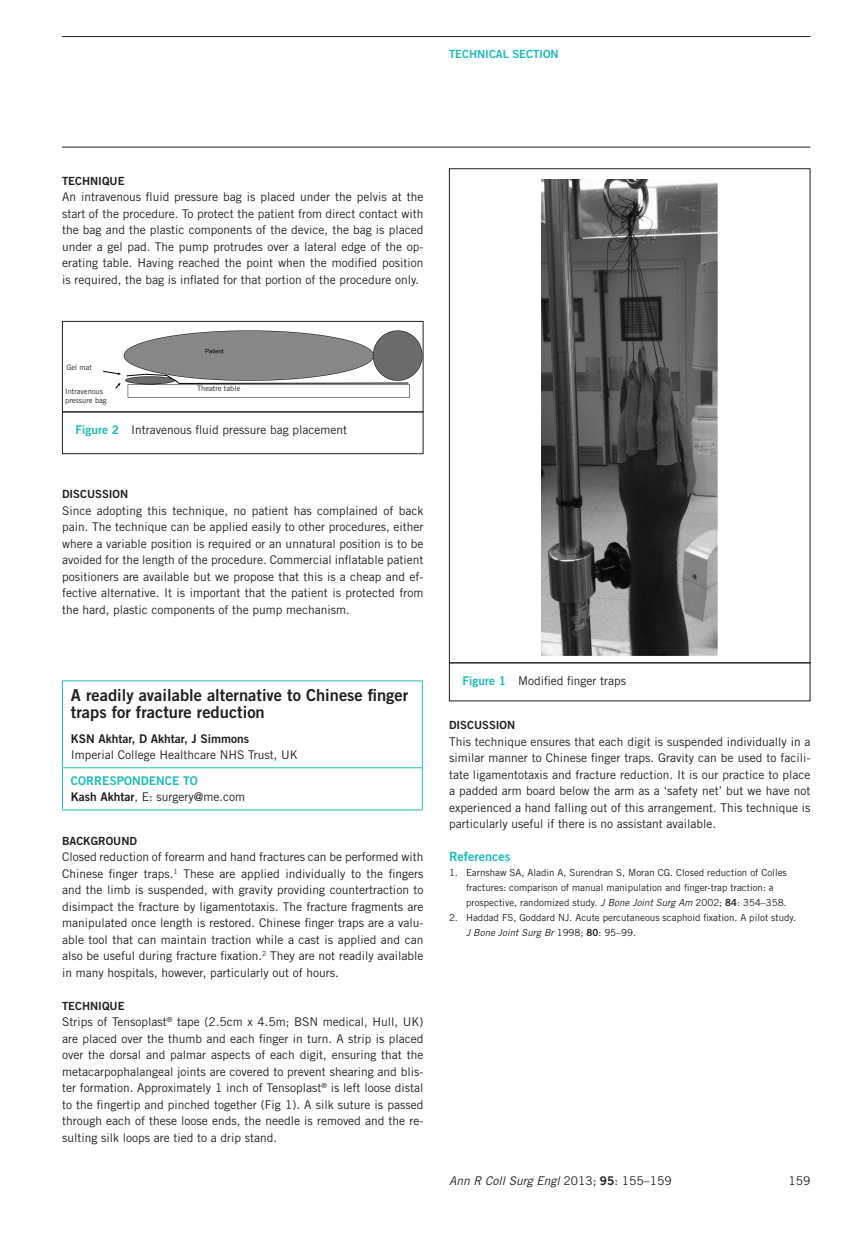
<style>
.page{position:relative;width:864px;height:1234px;background:#fff}
.page>*{position:absolute;margin:0;border:0;box-sizing:border-box;transform-origin:0 0}
.t1{font:16.5px/16.5px "Trade Gothic LT Std Bd 2";color:#231f20}
.t2{font:12.75px "Trade Gothic LT Std Bd 2";color:#1dbcb8}
.t3{font:12px/16.5px "Trade Gothic LT Std";color:#231f20;text-align:justify}
.t4{font:italic 12px "Trade Gothic LT Std";color:#231f20}
.t5{font:12px "Trade Gothic LT Std Bd 2";color:#231f20}
.t6{font:12px "Trade Gothic LT Std Bd 2";color:#1dbcb8}
.t7{font:11.25px "Trade Gothic LT Std Bd 2";color:#231f20}
.t8{font:11.25px "Trade Gothic LT Std Bd 2";color:#1dbcb8}
.t9{font:9.75px/15px "Trade Gothic LT Std";color:#231f20}
.t10{font:7.5px/9px "Trade Gothic LT Std";color:#231f20}
.s1{font-family:"Trade Gothic LT Std Bd 2";color:#1dbcb8}
.s2{font-family:"Trade Gothic LT Std Bd 2"}
.s3{font-style:italic}
.s4{font-style:normal}
.s5{font-family:"Trade Gothic LT Std Bd 2";font-style:normal}
</style>
<div class="page">
<hr style="left:62px;top:36px;width:748px;height:1px;background:#231f20">
<hr style="left:62px;top:147px;width:748px;height:1px;background:#231f20">
<img style="left:103px;top:330px;width:318px;height:68px">
<div style="left:62px;top:321px;width:361px;height:91px;border:1px solid #231f20"></div>
<div style="left:62px;top:412px;width:361px;height:42px;border:1px solid #231f20"></div>
<div style="left:65px;top:389px;width:46px;height:18px;background:#fff"></div>
<div style="left:197px;top:386px;width:204px;height:8px;background:#fff"></div>
<hr style="left:62px;top:680px;width:361px;height:1px;background:#1dbcb8">
<hr style="left:62px;top:681px;width:1px;height:86px;background:#1dbcb8">
<hr style="left:422px;top:681px;width:1px;height:86px;background:#1dbcb8">
<hr style="left:62px;top:767px;width:361px;height:1px;background:#1dbcb8">
<hr style="left:62px;top:768px;width:1px;height:41px;background:#1dbcb8">
<hr style="left:422px;top:768px;width:1px;height:41px;background:#1dbcb8">
<hr style="left:62px;top:809px;width:361px;height:1px;background:#1dbcb8">
<div style="left:449px;top:662px;width:361px;height:39px;border:1px solid #231f20"></div>
<img style="left:541px;top:179px;width:176px;height:476px">
<p class="t8" style="left:449px;top:47px;width:9px">techn</p>
<p class="t8" style="left:485px;top:47px;width:12px">ical</p>
<p class="t8" style="left:512px;top:47px;width:8px">sect</p>
<p class="t8" style="left:539px;top:47px;width:12px">ion</p>
<p class="t7" style="left:62px;top:174px;width:64px">TECHNIQUE</p>
<p class="t3" style="left:62px;top:189px;width:363px">An intravenous fluid pressure bag is placed under the pelvis at the start of the procedure. To protect the patient from direct contact with the bag and the plastic components of the device, the bag is placed under a gel pad. The pump protrudes over a lateral edge of the op&shy;erating table. Having reached the point when the modified position is required, the bag is inflated for that portion of the procedure only.</p>
<p class="t10" style="left:66px;top:362px;width:27px">Gel mat</p>
<p class="t10" style="left:65px;top:387px;width:43px">Intravenous pressure bag</p>
<p class="t10" style="left:197px;top:384px;width:45px">Theatre table</p>
<p class="t3" style="left:76px;top:421px;width:273px"><span class="s1">Figure 2</span> Intravenous fluid pressure bag placement</p>
<p class="t7" style="left:62px;top:487px;width:68px">DISCUSSION</p>
<p class="t3" style="left:62px;top:502px;width:363px">Since adopting this technique, no patient has complained of back pain. The technique can be applied easily to other procedures, either where a variable position is required or an unnatural position is to be avoided for the length of the procedure. Commercial inflatable patient positioners are available but we propose that this is a cheap and ef&shy;fective alternative. It is important that the patient is protected from the hard, plastic components of the pump mechanism.</p>
<h1 class="t1" style="left:71px;top:687px;width:339px">A readily available alternative to Chinese finger traps for fracture reduction</h1>
<p class="t5" style="left:71px;top:731px;width:180px">KSN Akhtar, D Akhtar, J Simmons</p>
<p class="t3" style="left:71px;top:747px;width:228px">Imperial College Healthcare NHS Trust, UK</p>
<p class="t6" style="left:71px;top:773px;width:129px">CORRESPONDENCE TO</p>
<p class="t3" style="left:71px;top:789px;width:176px"><span class="s2">Kash Akhtar</span>, E: surgery@me.com</p>
<p class="t7" style="left:62px;top:834px;width:77px">BACKGROUND</p>
<p class="t3" style="left:62px;top:849px;width:363px">Closed reduction of forearm and hand fractures can be performed with Chinese finger traps.<sup>1</sup> These are applied individually to the fingers and the limb is suspended, with gravity providing countertraction to disimpact the fracture by ligamentotaxis. The fracture fragments are manipulated once length is restored. Chinese finger traps are a valu&shy;able tool that can maintain traction while a cast is applied and can also be useful during fracture fixation.<sup>2</sup> They are not readily available in many hospitals, however, particularly out of hours.</p>
<p class="t7" style="left:62px;top:999px;width:64px">TECHNIQUE</p>
<p class="t3" style="left:62px;top:1014px;width:363px">Strips of Tensoplast<sup>®</sup> tape (2.5cm x 4.5m; BSN medical, Hull, UK) are placed over the thumb and each finger in turn. A strip is placed over the dorsal and palmar aspects of each digit, ensuring that the metacarpophalangeal joints are covered to prevent shearing and blis&shy;ter formation. Approximately 1 inch of Tensoplast<sup>®</sup> is left loose distal to the fingertip and pinched together (Fig 1). A silk suture is passed through each of these loose ends, the needle is removed and the re&shy;sulting silk loops are tied to a drip stand.</p>
<p class="t3" style="left:462px;top:672px;width:165px"><span class="s1">Figure 1</span> Modified finger traps</p>
<p class="t7" style="left:449px;top:718px;width:68px">DISCUSSION</p>
<p class="t3" style="left:449px;top:733px;width:363px">This technique ensures that each digit is suspended individually in a similar manner to Chinese finger traps. Gravity can be used to facili&shy;tate ligamentotaxis and fracture reduction. It is our practice to place a padded arm board below the arm as a ‘safety net’ but we have not experienced a hand falling out of this arrangement. This technique is particularly useful if there is no assistant available.</p>
<p class="t2" style="left:449px;top:849px;width:63px">References</p>
<p class="t9" style="left:466px;top:865px;width:322px;text-indent:-17px">1. Earnshaw SA, Aladin A, Surendran S, Moran CG. Closed reduction of Colles fractures: comparison of manual manipulation and finger-trap traction: a prospective, randomized study. <span class="s3">J Bone Joint Surg Am</span> 2002; <span class="s2">84</span>: 354–358.</p>
<p class="t9" style="left:466px;top:910px;width:332px;text-indent:-17px">2. Haddad FS, Goddard NJ. Acute percutaneous scaphoid fixation. A pilot study.<br><span class="s3">J Bone Joint Surg Br</span> 1998; <span class="s2">80</span>: 95–99.</p>
<p class="t4" style="left:449px;top:1173px;width:224px">Ann R Coll Surg Engl <span class="s4">2013;</span> <span class="s5">95</span><span class="s4">: 155–159</span></p>
<p class="t3" style="left:788px;top:1172px;width:23px">159</p>
</div>
